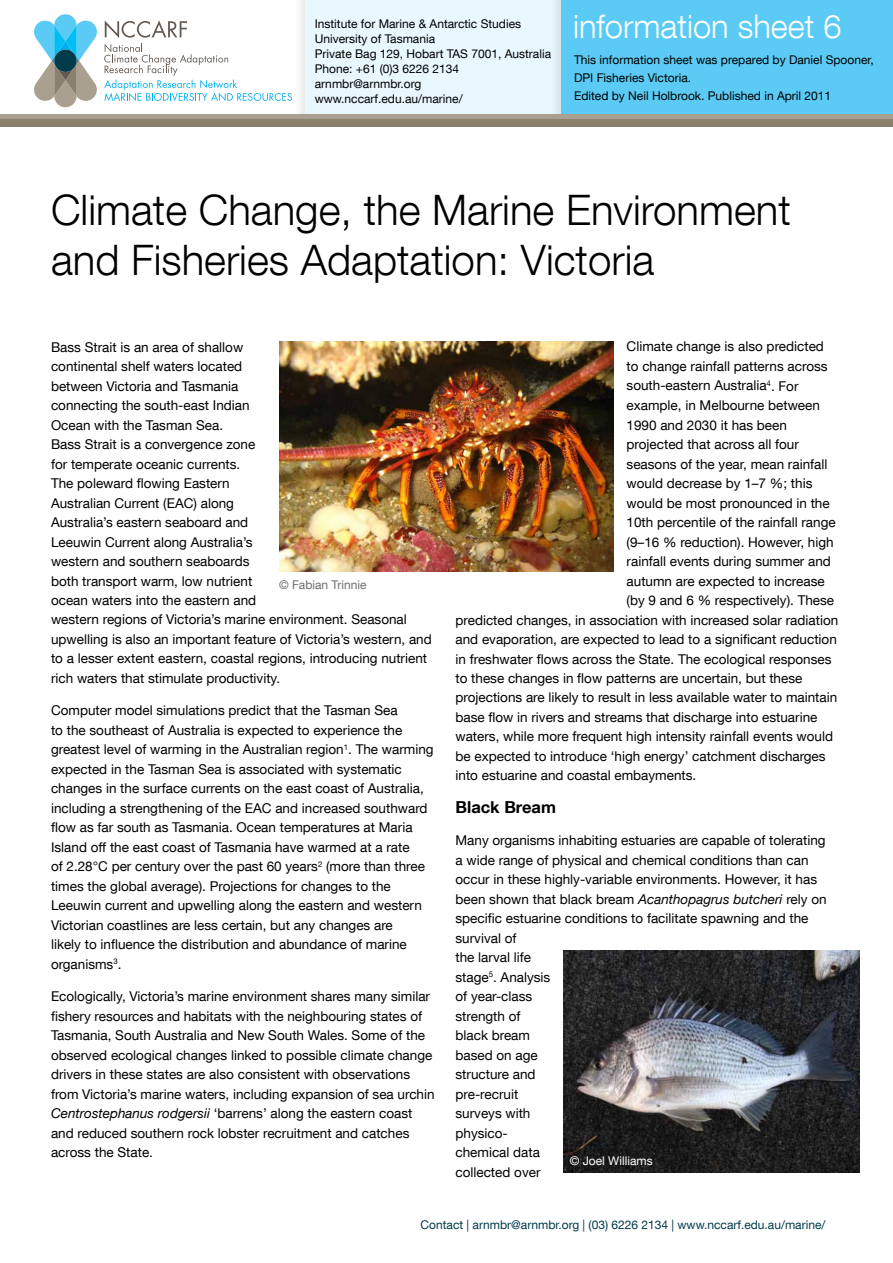
<style>
.page{position:relative;width:893px;height:1263px;background:#fff}
.page>*{position:absolute;margin:0;border:0;box-sizing:border-box;transform-origin:0 0}
.t1{font:300 42px/50.4px "Helvetica Neue LT Com";color:#000}
.t2{font:300 32.55px "Helvetica Neue LT Com";color:#fff}
.t3{font:700 16.5px "Helvetica Neue LT Com";color:#000}
.t4{font:13.5px/19.5px "Helvetica Neue LT Com";color:#000}
.t5{font:12px/15px "Helvetica Neue LT Com";color:#000}
.t6{font:12px "Helvetica Neue LT Com";color:#003b4c}
.t7{font:12px "Helvetica Neue LT Com";color:#6d6e71}
.t8{font:12px "Helvetica Neue LT Com";color:#fff}
.s1{font-style:italic}
</style>
<div class="page">
<div style="left:293px;top:0;width:600px;height:128px;background:#000;opacity:.1"></div>
<div style="left:305px;top:0;width:588px;height:120px;background:#e9f7fe"></div>
<div style="left:549px;top:0;width:344px;height:127px;background:#e0eef5"></div>
<div style="left:561px;top:0;width:332px;height:120px;background:#5bcbf5"></div>
<div style="left:0;top:114px;width:893px;height:12px;background:#a9a08f"></div>
<div style="left:0;top:119px;width:893px;height:7px;background:#8b806d"></div>
<svg style="left:34px;top:14px;width:63px;height:93px"></svg>
<svg style="left:105px;top:20px;width:82px;height:18px"></svg>
<svg style="left:104px;top:44px;width:188px;height:57px"></svg>
<img style="left:564px;top:951px;width:295px;height:221px">
<img style="left:279px;top:342px;width:335px;height:229px">
<p class="t5" style="left:315px;top:16px;width:238px">Institute for Marine &amp; Antarctic Studies<br>University of Tasmania<br>Private Bag 129, Hobart TAS 7001, Australia<br>Phone: +61 (0)3 6226 2134 arnmbr@arnmbr.org www.nccarf.edu.au/marine/</p>
<h2 class="t2" style="left:573px;top:6px;width:270px">information sheet 6</h2>
<p class="t5" style="left:574px;top:51px;width:301px;line-height:18px">This information sheet was prepared by Daniel Spooner,<br>DPI Fisheries Victoria.<br>Edited by Neil Holbrook. Published in April 2011</p>
<h1 class="t1" style="left:51px;top:184px;width:741px">Climate Change, the Marine Environment and Fisheries Adaptation: Victoria</h1>
<p class="t4" style="left:51px;top:337px;width:382px">Bass Strait is an area of shallow<br>continental shelf waters located<br>between Victoria and Tasmania<br>connecting the south-east Indian<br>Ocean with the Tasman Sea.<br>Bass Strait is a convergence zone<br>for temperate oceanic currents.<br>The poleward flowing Eastern<br>Australian Current (EAC) along<br>Australia’s eastern seaboard and<br>Leeuwin Current along Australia’s<br>western and southern seaboards<br>both transport warm, low nutrient<br>ocean waters into the eastern and<br>western regions of Victoria’s marine environment. Seasonal upwelling is also an important feature of Victoria’s western, and to a lesser extent eastern, coastal regions, introducing nutrient rich waters that stimulate productivity.</p>
<p class="t4" style="left:51px;top:700px;width:384px">Computer model simulations predict that the Tasman Sea<br>to the southeast of Australia is expected to experience the greatest level of warming in the Australian region<sup>1</sup>. The warming expected in the Tasman Sea is associated with systematic changes in the surface currents on the east coast of Australia, including a strengthening of the EAC and increased southward flow as far south as Tasmania. Ocean temperatures at Maria Island off the east coast of Tasmania have warmed at a rate<br>of 2.28°C per century over the past 60 years<sup>2</sup> (more than three times the global average). Projections for changes to the Leeuwin current and upwelling along the eastern and western Victorian coastlines are less certain, but any changes are<br>likely to influence the distribution and abundance of marine organisms<sup>3</sup>.</p>
<p class="t4" style="left:51px;top:986px;width:385px">Ecologically, Victoria’s marine environment shares many similar fishery resources and habitats with the neighbouring states of Tasmania, South Australia and New South Wales. Some of the observed ecological changes linked to possible climate change drivers in these states are also consistent with observations from Victoria’s marine waters, including expansion of sea urchin <span class="s1">Centrostephanus rodgersii</span> ‘barrens’ along the eastern coast and reduced southern rock lobster recruitment and catches across the State.</p>
<p class="t7" style="left:279px;top:577px;width:89px">© Fabian Trinnie</p>
<p class="t4" style="left:627px;top:337px;width:199px">Climate change is also predicted</p>
<p class="t4" style="left:627px;top:356px;width:203px">to change rainfall patterns across</p>
<p class="t4" style="left:627px;top:376px;width:173px">south-eastern Australia<sup>4</sup>. For</p>
<p class="t4" style="left:627px;top:395px;width:195px">example, in Melbourne between</p>
<p class="t4" style="left:627px;top:415px;width:162px">1990 and 2030 it has been</p>
<p class="t4" style="left:627px;top:434px;width:174px">projected that across all four</p>
<p class="t4" style="left:627px;top:454px;width:202px">seasons of the year, mean rainfall</p>
<p class="t4" style="left:627px;top:473px;width:187px">would decrease by 1–7 %; this</p>
<p class="t4" style="left:627px;top:493px;width:205px">would be most pronounced in the</p>
<p class="t4" style="left:627px;top:512px;width:211px">10th percentile of the rainfall range</p>
<p class="t4" style="left:627px;top:532px;width:209px">(9–16 % reduction). However, high</p>
<p class="t4" style="left:627px;top:551px;width:206px">rainfall events during summer and</p>
<p class="t4" style="left:627px;top:571px;width:200px">autumn are expected to increase</p>
<p class="t4" style="left:627px;top:590px;width:209px">(by 9 and 6 % respectively). These</p>
<p class="t4" style="left:455px;top:610px;width:384px">predicted changes, in association with increased solar radiation</p>
<p class="t4" style="left:455px;top:629px;width:383px">and evaporation, are expected to lead to a significant reduction</p>
<p class="t4" style="left:455px;top:649px;width:378px">in freshwater flows across the State. The ecological responses</p>
<p class="t4" style="left:455px;top:668px;width:348px">to these changes in flow patterns are uncertain, but these</p>
<p class="t4" style="left:455px;top:688px;width:383px">projections are likely to result in less available water to maintain</p>
<p class="t4" style="left:455px;top:707px;width:363px">base flow in rivers and streams that discharge into estuarine</p>
<p class="t4" style="left:455px;top:727px;width:379px">waters, while more frequent high intensity rainfall events would</p>
<p class="t4" style="left:455px;top:746px;width:372px">be expected to introduce ‘high energy’ catchment discharges</p>
<p class="t4" style="left:455px;top:766px;width:242px">into estuarine and coastal embayments.</p>
<p class="t3" style="left:455px;top:796px;width:102px">Black Bream</p>
<p class="t4" style="left:455px;top:830px;width:373px">Many organisms inhabiting estuaries are capable of tolerating a wide range of physical and chemical conditions than can occur in these highly-variable environments. However, it has been shown that black bream <span class="s1">Acanthopagrus butcheri</span> rely on specific estuarine conditions to facilitate spawning and the survival of<br>the larval life<br>stage<sup>5</sup>. Analysis<br>of year-class<br>strength of<br>black bream<br>based on age<br>structure and<br>pre-recruit<br>surveys with<br>physico-<br>chemical data<br>collected over</p>
<p class="t8" style="left:570px;top:1153px;width:84px">© Joel Williams</p>
<p class="t6" style="left:421px;top:1217px;width:406px">Contact | arnmbr@arnmbr.org | (03) 6226 2134 | www.nccarf.edu.au/marine/</p>
</div>
